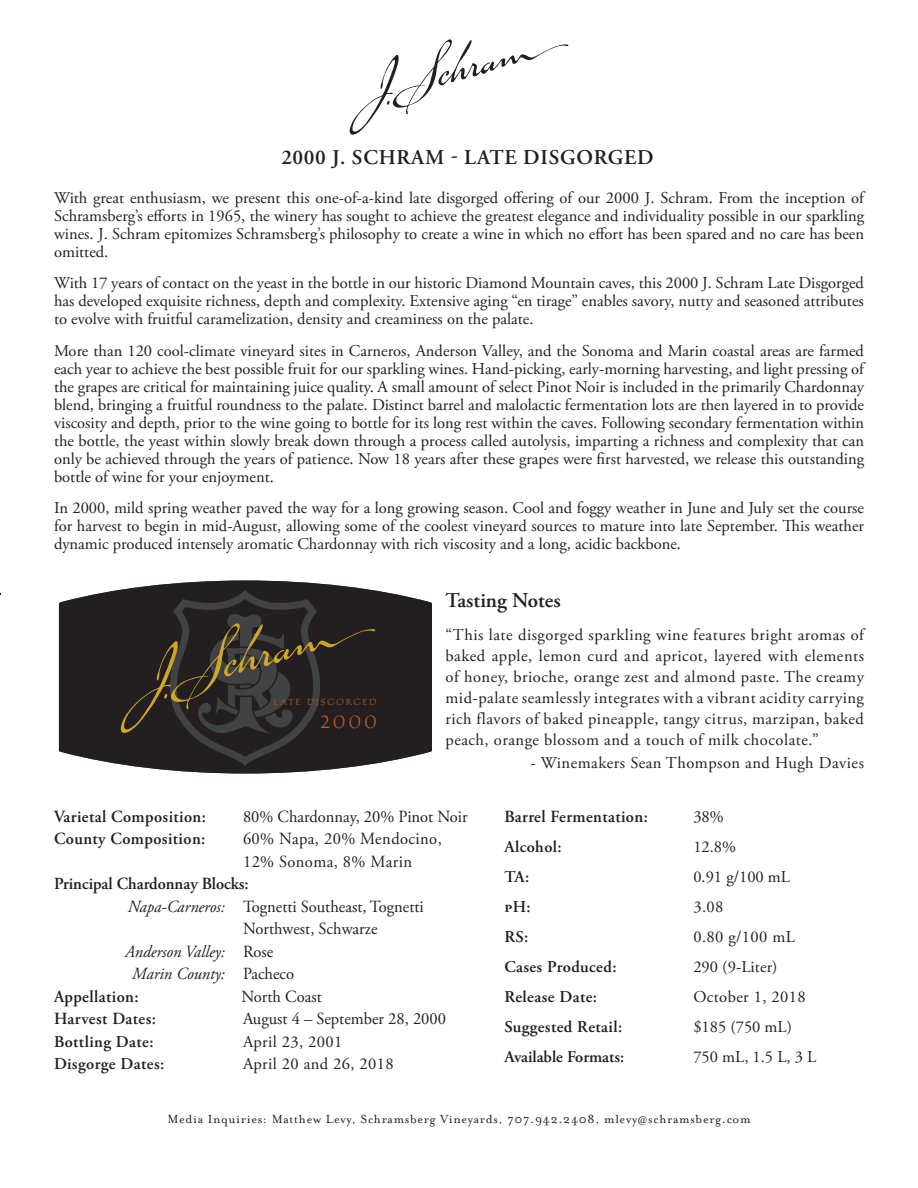
<style>
.page{position:relative;width:918px;height:1188px;background:#fff}
.page>*{position:absolute;margin:0;border:0;box-sizing:border-box;transform-origin:0 0}
.t1{font:21.9px "Michelangelo BQ";color:#b55d22;scale:.9 1}
.t2{font:600 21px "Adobe Garamond Pro";letter-spacing:.025em;color:#231f20}
.t3{font:600 21px "Adobe Garamond Pro";color:#231f20}
.t4{font:16.95px/22.5px "Adobe Garamond Pro";color:#231f20}
.t5{font:600 16.95px "Adobe Garamond Pro";letter-spacing:.025em;color:#231f20}
.t6{font:16.95px "Adobe Garamond Pro";letter-spacing:.025em;color:#231f20}
.t7{font:italic 16.95px "Adobe Garamond Pro";color:#231f20}
.t8{font:600 16.95px "Adobe Garamond Pro";color:#231f20}
.t9{font:16.5px/18px "Adobe Garamond Pro";color:#231f20;text-align:justify}
.t10{font:600 16.5px "Adobe Garamond Pro";letter-spacing:.025em;color:#231f20}
.t11{font:16.5px "Adobe Garamond Pro";letter-spacing:.025em;color:#231f20}
.t12{font:16.5px "Adobe Garamond Pro";letter-spacing:.03em;color:#231f20}
.t13{font:600 16.5px "Adobe Garamond Pro";color:#231f20}
.t14{font:13.5px "Mrs Eaves Roman";letter-spacing:.05em;color:#231f20}
.t15{font:10.95px "Michelangelo BQ";letter-spacing:.2em;color:#b55d22}
.s1{font-style:italic}
.s2{font-style:normal}
</style>
<div class="page">
<svg style="left:59px;top:580px;width:373px;height:194px;fill:#231f20"></svg>
<svg style="left:121px;top:590px;width:254px;height:176px;background:#2e2a27"></svg>
<svg style="left:350px;top:39px;width:218px;height:96px"></svg>
<p class="t2" style="left:281px;top:145px;width:374px">2000 J. SCHRAM - LATE DISGORGED</p>
<p class="t9" style="left:54px;top:189px;width:812px">With great enthusiasm, we present this one-of-a-kind late disgorged offering of our 2000 J. Schram. From the inception of Schramsberg’s efforts in 1965, the winery has sought to achieve the greatest elegance and individuality possible in our sparkling wines. J. Schram epitomizes Schramsberg’s philosophy to create a wine in which no effort has been spared and no care has been omitted.</p>
<p class="t9" style="left:54px;top:274px;width:812px">With 17 years of contact on the yeast in the bottle in our historic Diamond Mountain caves, this 2000 J. Schram Late Disgorged has developed exquisite richness, depth and complexity. Extensive aging “en tirage” enables savory, nutty and seasoned attributes to evolve with fruitful caramelization, density and creaminess on the palate.</p>
<p class="t9" style="left:54px;top:342px;width:812px">More than 120 cool-climate vineyard sites in Carneros, Anderson Valley, and the Sonoma and Marin coastal areas are farmed each year to achieve the best possible fruit for our sparkling wines. Hand-picking, early-morning harvesting, and light pressing of the grapes are critical for maintaining juice quality. A small amount of select Pinot Noir is included in the primarily Chardonnay blend, bringing a fruitful roundness to the palate. Distinct barrel and malolactic fermentation lots are then layered in to provide viscosity and depth, prior to the wine going to bottle for its long rest within the caves. Following secondary fermentation within the bottle, the yeast within slowly break down through a process called autolysis, imparting a richness and complexity that can only be achieved through the years of patience. Now 18 years after these grapes were first harvested, we release this outstanding bottle of wine for your enjoyment.</p>
<p class="t9" style="left:54px;top:499px;width:812px">In 2000, mild spring weather paved the way for a long growing season. Cool and foggy weather in June and July set the course for harvest to begin in mid-August, allowing some of the coolest vineyard sources to mature into late September. This weather dynamic produced intensely aromatic Chardonnay with rich viscosity and a long, acidic backbone.</p>
<p class="t3" style="left:446px;top:589px;width:117px">Tasting Notes</p>
<p class="t9" style="left:446px;top:625px;width:420px;line-height:21px">“This late disgorged sparkling wine features bright aromas of baked apple, lemon curd and apricot, layered with elements of honey, brioche, orange zest and almond paste. The creamy mid-palate seamlessly integrates with a vibrant acidity carrying rich flavors of baked pineapple, tangy citrus, marzipan, baked peach, orange blossom and a touch of milk chocolate.”</p>
<p class="t12" style="left:531px;top:753px;width:335px">- Winemakers Sean Thompson and Hugh Davies</p>
<p class="t5" style="left:504px;top:807px;width:145px">Barrel Fermentation:</p>
<p class="t4" style="left:693px;top:806px;width:32px">38%</p>
<p class="t10" style="left:504px;top:837px;width:59px">Alcohol:</p>
<p class="t9" style="left:693px;top:838px;width:44px">12.8%</p>
<p class="t10" style="left:504px;top:867px;width:27px">TA:</p>
<p class="t9" style="left:693px;top:868px;width:98px">0.91 g/100 mL</p>
<p class="t10" style="left:504px;top:897px;width:28px">pH:</p>
<p class="t9" style="left:693px;top:898px;width:32px">3.08</p>
<p class="t10" style="left:504px;top:927px;width:26px">RS:</p>
<p class="t9" style="left:693px;top:928px;width:103px">0.80 g/100 mL</p>
<p class="t10" style="left:504px;top:957px;width:114px">Cases Produced:</p>
<p class="t9" style="left:693px;top:958px;width:86px">290 (9-Liter)</p>
<p class="t10" style="left:504px;top:987px;width:94px">Release Date:</p>
<p class="t11" style="left:693px;top:987px;width:114px">October 1, 2018</p>
<p class="t10" style="left:504px;top:1017px;width:119px">Suggested Retail:</p>
<p class="t9" style="left:693px;top:1018px;width:100px">$185 (750 mL)</p>
<p class="t13" style="left:504px;top:1047px;width:122px">Available Formats:</p>
<p class="t9" style="left:693px;top:1048px;width:124px">750 mL, 1.5 L, 3 L</p>
<p class="t15" style="left:274px;top:695px;width:104px">late disgorged</p>
<p class="t1" style="left:320px;top:708px;width:64px">2000</p>
<p class="t5" style="left:54px;top:807px;width:154px">Varietal Composition:</p>
<p class="t4" style="left:243px;top:806px;width:226px">80% Chardonnay, 20% Pinot Noir</p>
<p class="t5" style="left:54px;top:829px;width:153px">County Composition:</p>
<p class="t6" style="left:243px;top:829px;width:200px">60% Napa, 20% Mendocino,</p>
<p class="t6" style="left:243px;top:851px;width:171px">12% Sonoma, 8% Marin</p>
<p class="t8" style="left:54px;top:874px;width:196px">Principal Chardonnay Blocks:</p>
<p class="t4" style="left:243px;top:896px;width:182px;text-indent:-115px"><span class="s1">Napa-Carneros:</span> Tognetti Southeast, Tognetti<br>Northwest, Schwarze</p>
<p class="t7" style="left:125px;top:941px;width:150px">Anderson Valley: <span class="s2">Rose</span></p>
<p class="t7" style="left:132px;top:964px;width:164px">Marin County: <span class="s2">Pacheco</span></p>
<p class="t5" style="left:54px;top:987px;width:86px">Appellation:</p>
<p class="t4" style="left:242px;top:986px;width:82px">North Coast</p>
<p class="t5" style="left:54px;top:1009px;width:104px">Harvest Dates:</p>
<p class="t4" style="left:243px;top:1008px;width:204px">August 4 – September 28, 2000</p>
<p class="t10" style="left:54px;top:1032px;width:101px">Bottling Date:</p>
<p class="t11" style="left:243px;top:1032px;width:101px">April 23, 2001</p>
<p class="t10" style="left:54px;top:1055px;width:112px">Disgorge Dates:</p>
<p class="t11" style="left:243px;top:1054px;width:152px">April 20 and 26, 2018</p>
<p class="t14" style="left:167px;top:1112px;width:585px">Media Inquiries: Matthew Levy, Schramsberg Vineyards, 707.942.2408, mlevy@schramsberg.com</p>
</div>
